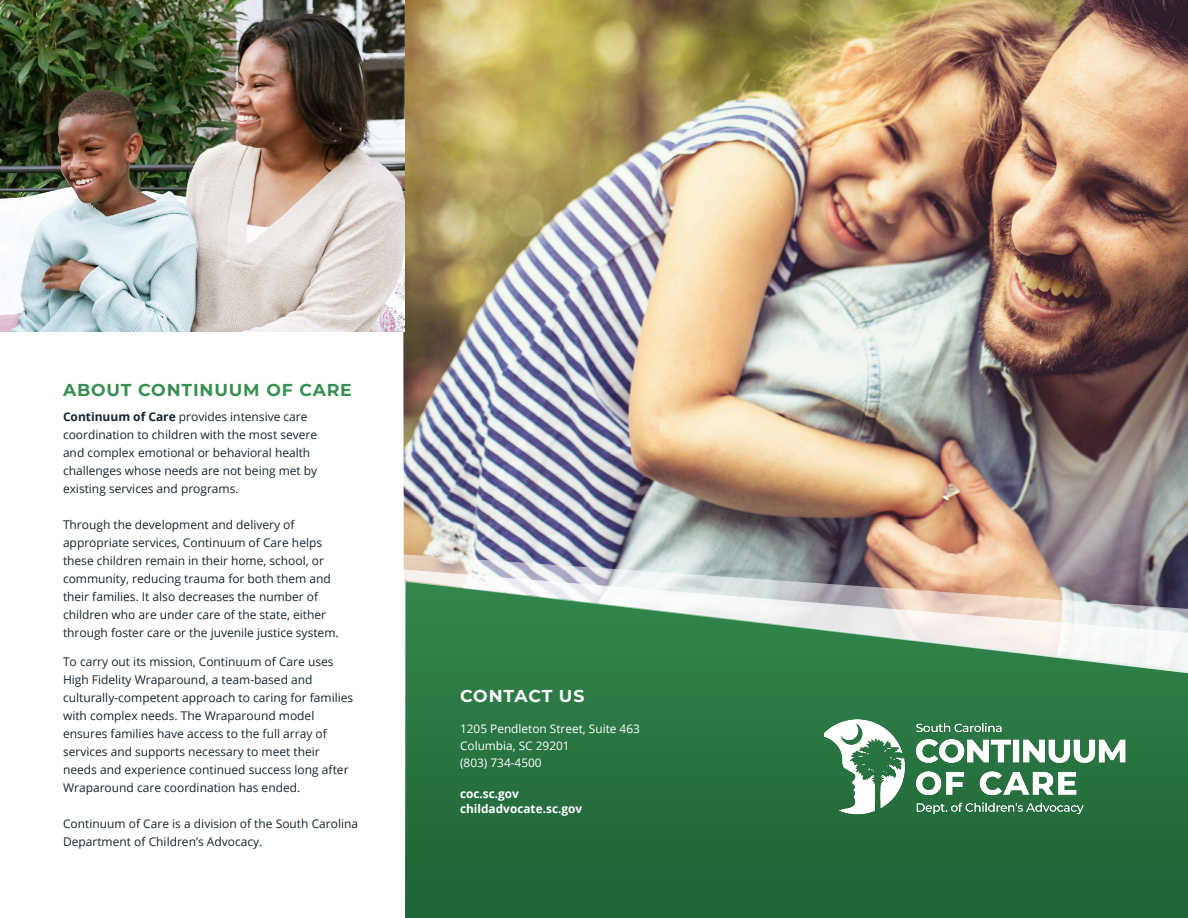
<style>
.page{position:relative;width:1188px;height:918px;background:#fff}
.page>*{position:absolute;margin:0;border:0;box-sizing:border-box;transform-origin:0 0}
.Body_Text{font:700 17.25px "Montserrat";letter-spacing:.05em;color:#378f51}
.Body_Text-2{font:700 17.25px "Montserrat";letter-spacing:.045em;color:#fff}
.Body_Text-3{font:12px/18px "Open Sans";color:#16242e}
.Body_Text-4{font:11.85px "Open Sans";color:#fff}
.Body_Text-5{font:700 11.85px "Open Sans";color:#fff}
.s1{font-weight:700}
</style>
<div class="page">
<svg style="left:405px;top:675px;width:783px;height:243px;background:#256e3d"></svg>
<img style="left:403px;top:0;width:785px;height:554px">
<img style="left:403px;top:554px;width:785px;height:15px">
<img style="left:824px;top:719px;width:302px;height:96px">
<img style="left:0;top:0;width:404px;height:332px">
<svg style="left:403px;top:569px;width:785px;height:106px"></svg>
<p class="Body_Text" style="left:63px;top:378px;width:290px">ABOUT CONTINUUM OF CARE</p>
<p class="Body_Text-3" style="left:63px;top:407px;width:256px"><span class="s1">Continuum of Care</span> provides intensive care coordination to children with the most severe and complex emotional or behavioral health challenges whose needs are not being met by existing services and programs.</p>
<p class="Body_Text-3" style="left:63px;top:515px;width:277px">Through the development and delivery of appropriate services, Continuum of Care helps these children remain in their home, school, or community, reducing trauma for both them and their families. It also decreases the number of children who are under care of the state, either through foster care or the juvenile justice system.</p>
<p class="Body_Text-3" style="left:63px;top:652px;width:292px">To carry out its mission, Continuum of Care uses High Fidelity Wraparound, a team-based and culturally-competent approach to caring for families with complex needs. The Wraparound model ensures families have access to the full array of services and supports necessary to meet their needs and experience continued success long after Wraparound care coordination has ended.</p>
<p class="Body_Text-3" style="left:63px;top:814px;width:297px">Continuum of Care is a division of the South Carolina<br>Department of Children’s Advocacy.</p>
<p class="Body_Text-2" style="left:460px;top:684px;width:126px">CONTACT US</p>
<p class="Body_Text-4" style="left:460px;top:720px;width:181px">1205 Pendleton Street, Suite 463</p>
<p class="Body_Text-4" style="left:460px;top:738px;width:111px">Columbia, SC 29201</p>
<p class="Body_Text-4" style="left:460px;top:755px;width:83px">(803) 734-4500</p>
<p class="Body_Text-5" style="left:460px;top:785px;width:61px">coc.sc.gov</p>
<p class="Body_Text-5" style="left:460px;top:800px;width:124px">childadvocate.sc.gov</p>
</div>
